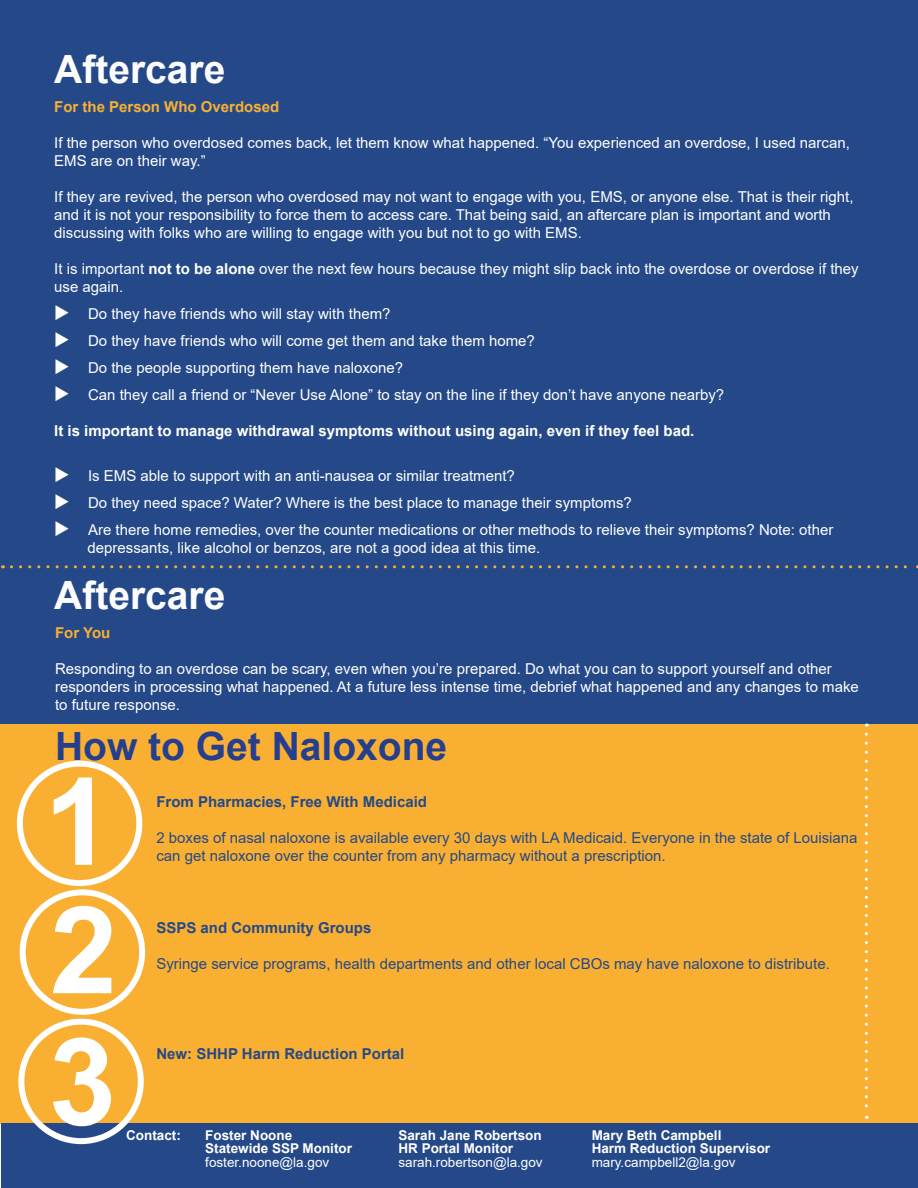
<style>
.page{position:relative;width:918px;height:1188px;background:#fff}
.page>*{position:absolute;margin:0;border:0;box-sizing:border-box;transform-origin:0 0}
.t1{font:700 121.5px/260px "Arial";color:#fff}
.t2{font:700 39px "Arial";color:#fcfcfc}
.t3{font:700 39px "Arial";color:#253f8e}
.t4{font:15px/18px "Arial";color:#fff}
.t5{font:15px/18px "Arial";color:#254988}
.t6{font:700 15px "Arial";color:#254988}
.t7{font:700 15px "Arial";color:#fff}
.t8{font:700 15px "Arial";color:#f8b032}
.t9{font:700 13.5px/13.5px "Arial";color:#fff}
.s1{font-weight:700}
.s2{font-weight:400}
</style>
<div class="page">
<div style="left:1px;top:0;width:917px;height:1124px;background:#254988"></div>
<div style="left:1px;top:724px;width:917px;height:400px;background:#f9b032"></div>
<div style="left:1px;top:1124px;width:916px;height:64px;background:#254988"></div>
<div style="left:17px;top:761px;width:125px;height:125px;border:6px solid #fff;border-radius:50%"></div>
<div style="left:18px;top:1019px;width:126px;height:125px;border:6px solid #fff;border-radius:50%"></div>
<div style="left:20px;top:889px;width:125px;height:126px;border:6px solid #fff;border-radius:50%"></div>
<svg style="left:865px;top:734px;width:3px;height:385px"></svg>
<svg style="left:11px;top:565px;width:907px;height:3px"></svg>
<p class="t2" style="left:54px;top:41px;width:173px">Aftercare</p>
<p class="t8" style="left:54px;top:96px;width:227px">For the Person Who Overdosed</p>
<p class="t4" style="left:54px;top:133px;width:797px">If the person who overdosed comes back, let them know what happened. “You experienced an overdose, I used narcan,<br>EMS are on their way.”</p>
<p class="t4" style="left:54px;top:187px;width:801px">If they are revived, the person who overdosed may not want to engage with you, EMS, or anyone else. That is their right, and it is not your responsibility to force them to access care. That being said, an aftercare plan is important and worth discussing with folks who are willing to engage with you but not to go with EMS.</p>
<p class="t4" style="left:54px;top:259px;width:806px">It is important <span class="s1">not to be alone</span> over the next few hours because they might slip back into the overdose or overdose if they use again.</p>
<p class="t4" style="left:54px;top:304px;width:338px">◆ Do they have friends who will stay with them?</p>
<p class="t4" style="left:54px;top:331px;width:482px">◆ Do they have friends who will come get them and take them home?</p>
<p class="t4" style="left:54px;top:358px;width:351px">◆ Do the people supporting them have naloxone?</p>
<p class="t4" style="left:54px;top:385px;width:671px">◆ Can they call a friend or “Never Use Alone” to stay on the line if they don’t have anyone nearby?</p>
<p class="t7" style="left:54px;top:420px;width:642px">It is important to manage withdrawal symptoms without using again, even if they feel bad.</p>
<p class="t4" style="left:54px;top:466px;width:462px">◆ Is EMS able to support with an anti-nausea or similar treatment?</p>
<p class="t4" style="left:54px;top:493px;width:579px">◆ Do they need space? Water? Where is the best place to manage their symptoms?</p>
<p class="t4" style="left:88px;top:520px;width:747px;text-indent:-33px">◆ Are there home remedies, over the counter medications or other methods to relieve their symptoms? Note: other depressants, like alcohol or benzos, are not a good idea at this time.</p>
<p class="t2" style="left:54px;top:568px;width:173px">Aftercare</p>
<p class="t8" style="left:55px;top:622px;width:57px">For You</p>
<p class="t4" style="left:55px;top:659px;width:805px">Responding to an overdose can be scary, even when you’re prepared. Do what you can to support yourself and other responders in processing what happened. At a future less intense time, debrief what happened and any changes to make to future response.</p>
<p class="t3" style="left:55px;top:718px;width:394px">How to Get Naloxone</p>
<p class="t1" style="left:44px;top:694px;width:74px">1<br>3</p>
<p class="t1" style="left:50px;top:822px;width:69px">2</p>
<p class="t6" style="left:156px;top:791px;width:272px">From Pharmacies, Free With Medicaid</p>
<p class="t5" style="left:156px;top:828px;width:703px">2 boxes of nasal naloxone is available every 30 days with LA Medicaid. Everyone in the state of Louisiana can get naloxone over the counter from any pharmacy without a prescription.</p>
<p class="t6" style="left:156px;top:917px;width:217px">SSPS and Community Groups</p>
<p class="t5" style="left:156px;top:954px;width:675px">Syringe service programs, health departments and other local CBOs may have naloxone to distribute.</p>
<p class="t6" style="left:156px;top:1043px;width:250px">New: SHHP Harm Reduction Portal</p>
<p class="t9" style="left:126px;top:1128px;width:56px">Contact:</p>
<p class="t9" style="left:205px;top:1128px;width:148px">Foster Noone<br>Statewide SSP Monitor <span class="s2">foster.noone@la.gov</span></p>
<p class="t9" style="left:398px;top:1128px;width:146px">Sarah Jane Robertson<br>HR Portal Monitor <span class="s2">sarah.robertson@la.gov</span></p>
<p class="t9" style="left:592px;top:1128px;width:180px">Mary Beth Campbell<br>Harm Reduction Supervisor <span class="s2">mary.campbell2@la.gov</span></p>
</div>
